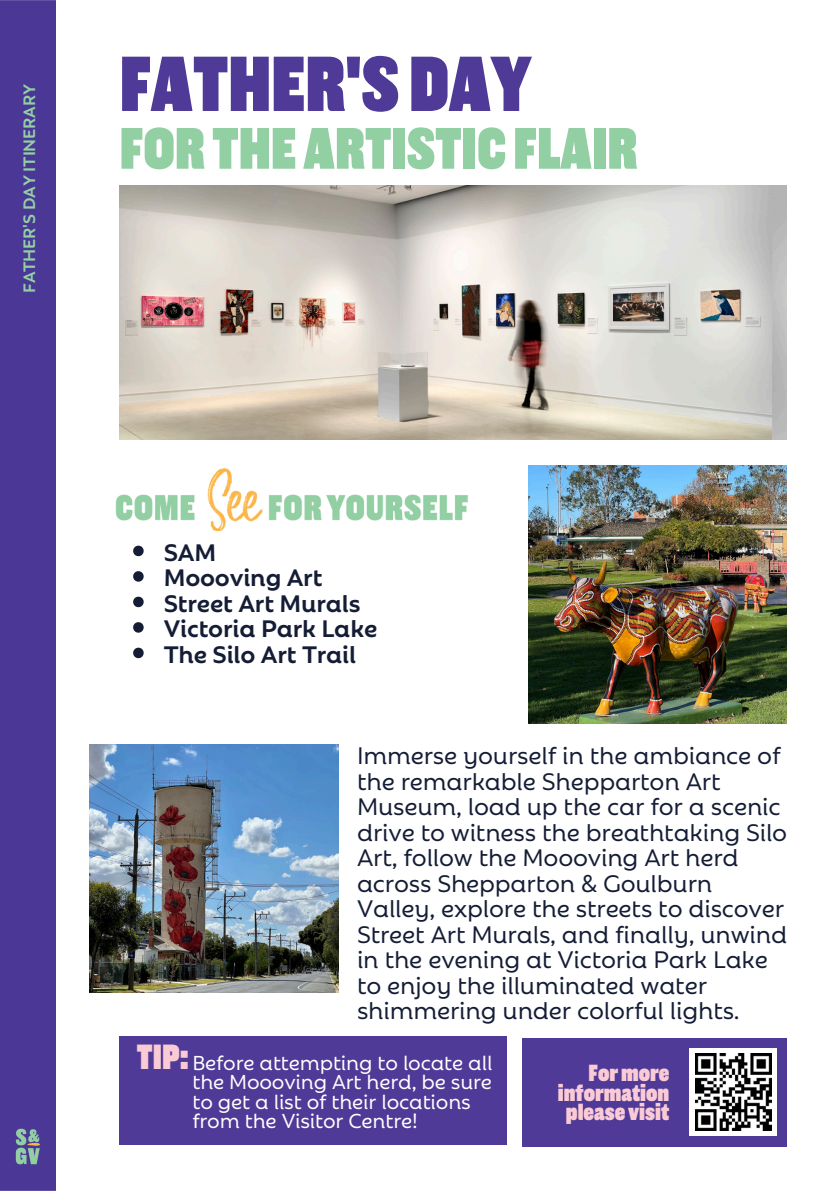
<style>
.page{position:relative;width:839px;height:1191px;background:#fff}
.page>*{position:absolute;margin:0;border:0;box-sizing:border-box;transform-origin:0 0}
.t1{font:900 80px "Americane Cond";color:#4f3a97}
.t2{font:900 60px "Americane Cond";color:#92cfa3}
.t3{font:900 36px "Americane Cond";color:#facad5}
.t4{font:500 26px/25.6px "Rebrand Dis";letter-spacing:-.01em;color:#141d35}
.t5{font:700 26px "Rebrand Dis";letter-spacing:-.01em;color:#141d35}
.t6{font:900 24px/19.6px "Americane Cond";color:#facad5;text-align:right}
.t7{font:500 22px/19.6px "Rebrand Dis";letter-spacing:-.01em;color:#fff}
.t8{font:700 18px "Rebrand Dis";letter-spacing:-.01em;color:#92cfa3}
</style>
<div class="page">
<img style="left:120px;top:186px;width:666px;height:253px">
<div style="left:120px;top:1036px;width:387px;height:109px;background:#4f3a97"></div>
<img style="left:529px;top:466px;width:257px;height:257px">
<div style="left:0;top:0;width:56px;height:1191px;background:#4b3796"></div>
<img style="left:0;top:1119px;width:56px;height:55px">
<img style="left:89px;top:745px;width:249px;height:248px">
<div style="left:522px;top:1038px;width:264px;height:109px;background:#4f3a97"></div>
<div style="left:690px;top:1049px;width:87px;height:87px;background:#fff"></div>
<img style="left:695px;top:1054px;width:76px;height:76px">
<img style="left:115px;top:439px;width:388px;height:118px">
<svg style="left:133px;top:546px;width:11px;height:10px"></svg>
<svg style="left:133px;top:571px;width:11px;height:11px"></svg>
<svg style="left:133px;top:597px;width:11px;height:10px"></svg>
<svg style="left:133px;top:622px;width:11px;height:11px"></svg>
<svg style="left:133px;top:648px;width:11px;height:10px"></svg>
<p class="t8" style="left:14px;top:293px;width:210px;rotate:-90deg">FATHER'S DAY ITINERARY</p>
<p class="t1" style="left:120px;top:36px;width:413px">FATHER'SDAY</p>
<p class="t2" style="left:120px;top:113px;width:519px">FORTHEARTISTIC FLAIR</p>
<p class="t5" style="left:164px;top:530px;width:54px">SAM</p>
<p class="t5" style="left:164px;top:555px;width:160px">Moooving Art</p>
<p class="t5" style="left:164px;top:581px;width:198px">Street Art Murals</p>
<p class="t5" style="left:164px;top:606px;width:215px">Victoria Park Lake</p>
<h4 class="t5" style="left:164px;top:632px;width:194px">The Silo Art Trail</h4>
<h4 class="t4" style="left:357px;top:740px;width:432px">Immerse yourself in the ambiance of the remarkable Shepparton Art Museum, load up the car for a scenic drive to witness the breathtaking Silo Art, follow the Moooving Art herd across Shepparton &amp; Goulburn Valley, explore the streets to discover Street Art Murals, and finally, unwind in the evening at Victoria Park Lake to enjoy the illuminated water shimmering under colorful lights.</h4>
<h6 class="t3" style="left:137px;top:1035px;width:54px">TIP:</h6>
<h3 class="t7" style="left:192px;top:1050px;width:301px">Before attempting to locate all the Moooving Art herd, be sure to get a list of their locations from the Visitor Centre!</h3>
<p class="t6" style="left:558px;top:1064px;width:113px">Formore information please visit</p>
</div>
